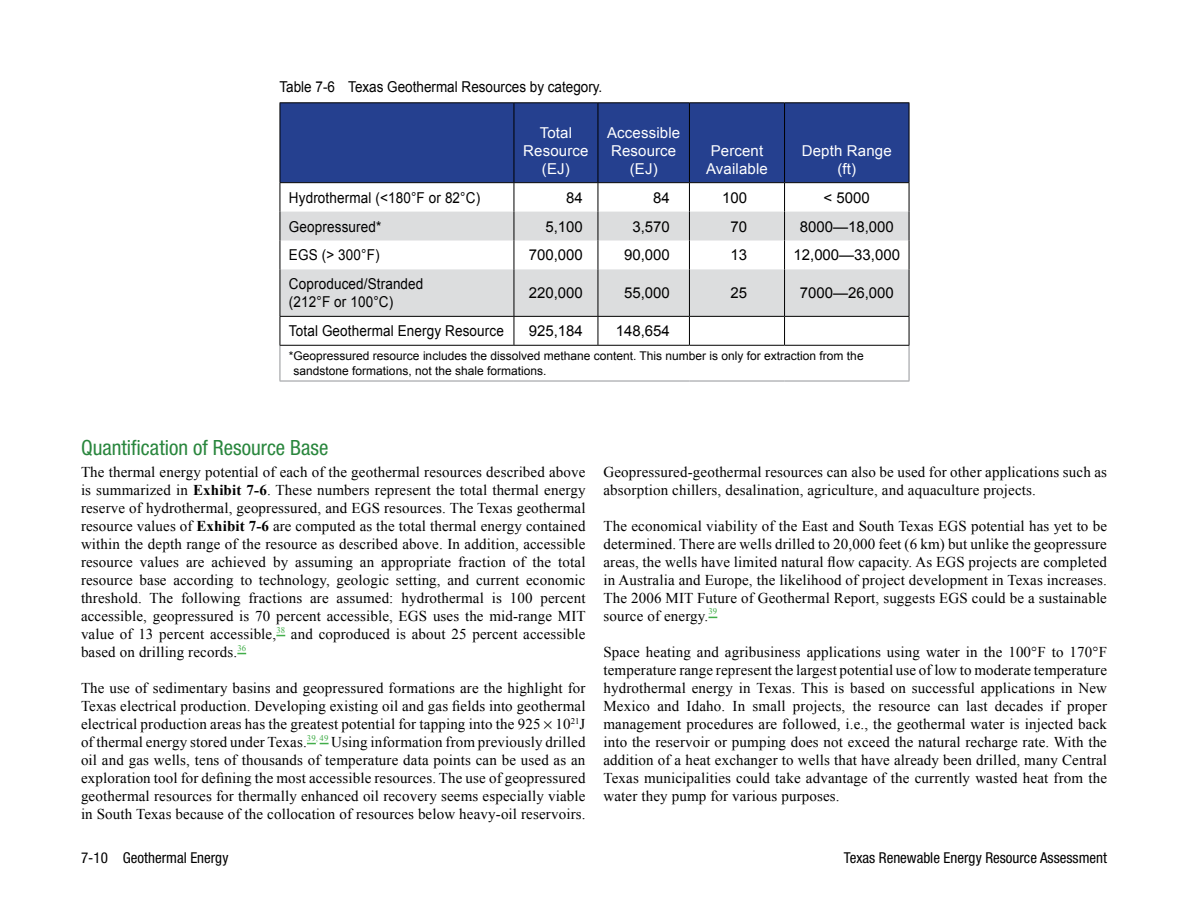
<style>
.page{position:relative;width:1188px;height:918px;background:#fff}
.page>*{position:absolute;margin:0;border:0;box-sizing:border-box;transform-origin:0 0}
.t1{font:condensed 21px "Helvetica Neue";color:#29863d}
.p_0p{font:15px/18px "Times New Roman";letter-spacing:.01em;color:#000;text-align:justify}
.th_left{font:15px/18px "Arial";letter-spacing:.01em;color:#000;scale:.9 1}
.t2{font:15px/18px "Arial";letter-spacing:.01em;color:#fff;text-align:center}
.td_right{font:15px "Arial";color:#000}
.t3{font:condensed 15px "Helvetica Neue";color:#000}
.caption_left{font:15px "Arial";color:#000;scale:.9 1}
.caption_left-2{font:15px "Arial";color:#000}
.table_source_black{font:12px/15px "Arial";color:#000}
.s1{font-weight:700}
</style>
<div class="page">
<div style="left:281px;top:103px;width:628px;height:79px;background:#25408f"></div>
<svg style="left:281px;top:183px;width:628px;height:162px"></svg>
<svg style="left:281px;top:212px;width:628px;height:104px;fill:#dcddde"></svg>
<svg style="left:280px;top:183px;width:1px;height:86px"></svg>
<svg style="left:514px;top:183px;width:1px;height:86px"></svg>
<svg style="left:598px;top:183px;width:1px;height:86px"></svg>
<svg style="left:689px;top:183px;width:1px;height:86px"></svg>
<svg style="left:784px;top:183px;width:1px;height:86px"></svg>
<svg style="left:909px;top:183px;width:1px;height:86px"></svg>
<hr style="left:280px;top:269px;width:1px;height:47px;background:#000">
<hr style="left:514px;top:269px;width:1px;height:47px;background:#000">
<hr style="left:598px;top:269px;width:1px;height:47px;background:#000">
<hr style="left:689px;top:269px;width:1px;height:47px;background:#000">
<hr style="left:784px;top:269px;width:1px;height:47px;background:#000">
<hr style="left:909px;top:269px;width:1px;height:47px;background:#000">
<hr style="left:280px;top:346px;width:1px;height:35px;background:#939598">
<hr style="left:909px;top:346px;width:1px;height:35px;background:#939598">
<hr style="left:280px;top:381px;width:234px;height:1px;background:#939598">
<hr style="left:514px;top:381px;width:84px;height:1px;background:#939598">
<hr style="left:598px;top:381px;width:91px;height:1px;background:#939598">
<hr style="left:689px;top:381px;width:96px;height:1px;background:#939598">
<hr style="left:785px;top:381px;width:124px;height:1px;background:#939598">
<hr style="left:280px;top:316px;width:234px;height:1px;background:#000">
<svg style="left:280px;top:317px;width:1px;height:28px"></svg>
<hr style="left:514px;top:316px;width:84px;height:1px;background:#000">
<svg style="left:514px;top:317px;width:1px;height:28px"></svg>
<hr style="left:598px;top:316px;width:91px;height:1px;background:#000">
<svg style="left:598px;top:317px;width:1px;height:28px"></svg>
<hr style="left:689px;top:316px;width:96px;height:1px;background:#000">
<svg style="left:689px;top:317px;width:1px;height:28px"></svg>
<hr style="left:785px;top:316px;width:124px;height:1px;background:#000">
<svg style="left:784px;top:317px;width:1px;height:28px"></svg>
<svg style="left:909px;top:317px;width:1px;height:28px"></svg>
<hr style="left:280px;top:345px;width:234px;height:1px;background:#000">
<hr style="left:514px;top:345px;width:84px;height:1px;background:#000">
<hr style="left:598px;top:345px;width:91px;height:1px;background:#000">
<hr style="left:689px;top:345px;width:96px;height:1px;background:#000">
<hr style="left:785px;top:345px;width:124px;height:1px;background:#000">
<hr style="left:280px;top:102px;width:234px;height:1px;background:#000">
<hr style="left:280px;top:103px;width:1px;height:79px;background:#000">
<hr style="left:514px;top:102px;width:84px;height:1px;background:#000">
<hr style="left:514px;top:103px;width:1px;height:79px;background:#000">
<hr style="left:598px;top:102px;width:91px;height:1px;background:#000">
<hr style="left:598px;top:103px;width:1px;height:79px;background:#000">
<hr style="left:689px;top:102px;width:96px;height:1px;background:#000">
<hr style="left:689px;top:103px;width:1px;height:79px;background:#000">
<hr style="left:785px;top:102px;width:124px;height:1px;background:#000">
<hr style="left:784px;top:103px;width:1px;height:79px;background:#000">
<hr style="left:909px;top:103px;width:1px;height:79px;background:#000">
<hr style="left:280px;top:182px;width:234px;height:1px;background:#000">
<hr style="left:514px;top:182px;width:84px;height:1px;background:#000">
<hr style="left:598px;top:182px;width:91px;height:1px;background:#000">
<hr style="left:689px;top:182px;width:96px;height:1px;background:#000">
<hr style="left:785px;top:182px;width:124px;height:1px;background:#000">
<svg style="left:307px;top:743px;width:22px;height:1px"></svg>
<p class="caption_left" style="left:279px;top:78px;width:360px">Table 7-6 Texas Geothermal Resources by category.</p>
<p class="t2" style="left:523px;top:123px;width:67px">Total<br>Resource (EJ)</p>
<p class="t2" style="left:607px;top:123px;width:75px">Accessible<br>Resource (EJ)</p>
<p class="t2" style="left:706px;top:141px;width:63px">Percent<br>Available</p>
<p class="t2" style="left:802px;top:141px;width:91px">Depth Range (ft)</p>
<p class="th_left" style="left:289px;top:188px;width:214px">Hydrothermal (&lt;180°F or 82°C)</p>
<p class="td_right" style="left:566px;top:189px;width:18px">84</p>
<p class="td_right" style="left:653px;top:189px;width:18px">84</p>
<p class="td_right" style="left:722px;top:189px;width:27px">100</p>
<p class="caption_left-2" style="left:824px;top:189px;width:48px">&lt; 5000</p>
<p class="th_left" style="left:289px;top:217px;width:104px">Geopressured*</p>
<p class="td_right" style="left:545px;top:218px;width:39px">5,100</p>
<p class="td_right" style="left:632px;top:218px;width:39px">3,570</p>
<p class="td_right" style="left:730px;top:218px;width:18px">70</p>
<p class="caption_left-2" style="left:800px;top:218px;width:96px">8000—18,000</p>
<p class="th_left" style="left:289px;top:246px;width:102px">EGS (&gt; 300°F)</p>
<p class="td_right" style="left:529px;top:247px;width:56px">700,000</p>
<p class="td_right" style="left:624px;top:247px;width:47px">90,000</p>
<p class="td_right" style="left:730px;top:247px;width:18px">13</p>
<p class="caption_left-2" style="left:794px;top:247px;width:108px">12,000—33,000</p>
<p class="th_left" style="left:289px;top:275px;width:151px">Coproduced/Stranded (212°F or 100°C)</p>
<p class="td_right" style="left:529px;top:285px;width:56px">220,000</p>
<p class="td_right" style="left:624px;top:285px;width:47px">55,000</p>
<p class="td_right" style="left:730px;top:285px;width:18px">25</p>
<p class="caption_left-2" style="left:800px;top:285px;width:96px">7000—26,000</p>
<p class="th_left" style="left:289px;top:322px;width:240px">Total Geothermal Energy Resource</p>
<p class="td_right" style="left:529px;top:323px;width:56px">925,184</p>
<p class="td_right" style="left:616px;top:323px;width:56px">148,654</p>
<p class="table_source_black" style="left:294px;top:348px;width:572px;text-indent:-5px">*Geopressured resource includes the dissolved methane content. This number is only for extraction from the sandstone formations, not the shale formations.</p>
<p class="t1" style="left:81px;top:435px;width:249px">Quantification of Resource Base</p>
<p class="p_0p" style="left:81px;top:463px;width:506px">The thermal energy potential of each of the geothermal resources described above is summarized in <span class="s1">Exhibit 7-6</span>. These numbers represent the total thermal energy reserve of hydrothermal, geopressured, and EGS resources. The Texas geothermal resource values of <span class="s1">Exhibit 7-6</span> are computed as the total thermal energy contained within the depth range of the resource as described above. In addition, accessible resource values are achieved by assuming an appropriate fraction of the total resource base according to technology, geologic setting, and current economic threshold. The following fractions are assumed: hydrothermal is 100 percent accessible, geopressured is 70 percent accessible, EGS uses the mid-range MIT value of 13 percent accessible,<sup>38</sup> and coproduced is about 25 percent accessible based on drilling records.<sup>36</sup></p>
<p class="p_0p" style="left:81px;top:679px;width:506px">The use of sedimentary basins and geopressured formations are the highlight for Texas electrical production. Developing existing oil and gas fields into geothermal electrical production areas has the greatest potential for tapping into the 925 10<sup>21</sup>J of thermal energy stored under Texas.<sup>39,</sup> <sup>49</sup> Using information from previously drilled oil and gas wells, tens of thousands of temperature data points can be used as an exploration tool for defining the most accessible resources. The use of geopressured geothermal resources for thermally enhanced oil recovery seems especially viable in South Texas because of the collocation of resources below heavy-oil reservoirs.</p>
<p class="p_0p" style="left:603px;top:463px;width:505px">Geopressured-geothermal resources can also be used for other applications such as absorption chillers, desalination, agriculture, and aquaculture projects.</p>
<p class="p_0p" style="left:603px;top:517px;width:505px">The economical viability of the East and South Texas EGS potential has yet to be determined. There are wells drilled to 20,000 feet (6 km) but unlike the geopressure areas, the wells have limited natural flow capacity. As EGS projects are completed in Australia and Europe, the likelihood of project development in Texas increases.<br>The 2006 MIT Future of Geothermal Report, suggests EGS could be a sustainable source of energy.<sup>39</sup></p>
<p class="p_0p" style="left:603px;top:643px;width:505px">Space heating and agribusiness applications using water in the 100°F to 170°F temperature range represent the largest potential use of low to moderate temperature hydrothermal energy in Texas. This is based on successful applications in New Mexico and Idaho. In small projects, the resource can last decades if proper management procedures are followed, i.e., the geothermal water is injected back into the reservoir or pumping does not exceed the natural recharge rate. With the addition of a heat exchanger to wells that have already been drilled, many Central Texas municipalities could take advantage of the currently wasted heat from the water they pump for various purposes.</p>
<p class="t3" style="left:81px;top:849px;width:149px">7-10 Geothermal Energy</p>
<p class="t3" style="left:844px;top:849px;width:265px">Texas Renewable Energy Resource Assessment</p>
</div>
